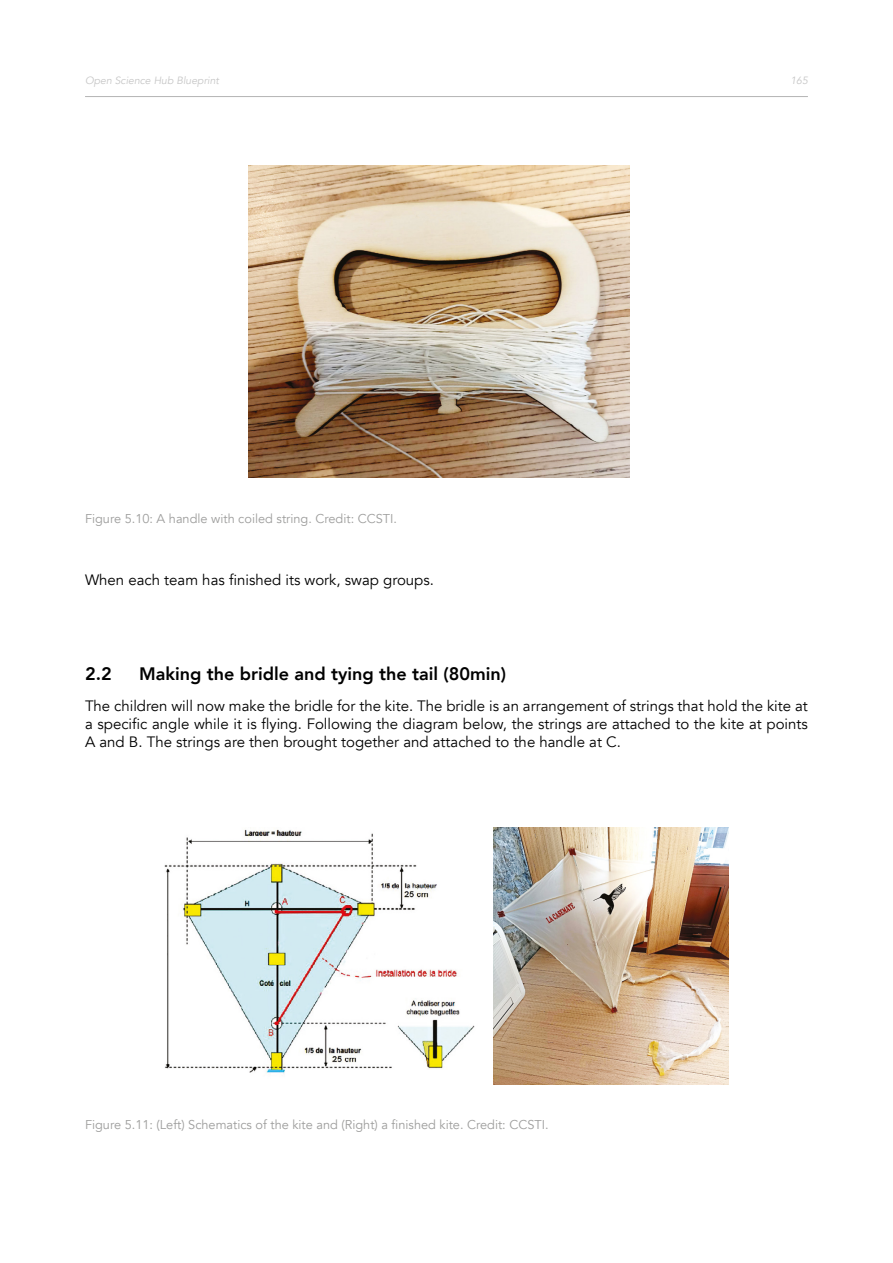
<style>
.page{position:relative;width:893px;height:1263px;background:#fff}
.page>*{position:absolute;margin:0;border:0;box-sizing:border-box;transform-origin:0 0}
.t1{font:800 18px "Avenir";color:#000}
.t2{font:15px/18px "Avenir";color:#000;text-align:justify}
.t3{font:12.75px "Avenir";color:#9d9d9c}
.t4{font:italic 10.5px "Avenir";color:#c6c6c6}
</style>
<div class="page">
<hr style="left:85px;top:96px;width:723px;height:1px;background:#000">
<img style="left:164px;top:829px;width:311px;height:245px">
<img style="left:493px;top:828px;width:235px;height:257px">
<img style="left:248px;top:166px;width:381px;height:311px">
<p class="t4" style="left:85px;top:74px;width:135px">Open Science Hub Blueprint</p>
<p class="t4" style="left:790px;top:74px;width:19px">165</p>
<p class="t3" style="left:85px;top:511px;width:313px">Figure 5.10: A handle with coiled string. Credit: CCSTI.</p>
<p class="t2" style="left:85px;top:571px;width:350px">When each team has finished its work, swap groups.</p>
<p class="t1" style="left:85px;top:660px;width:28px">2.2</p>
<p class="t1" style="left:139px;top:660px;width:369px">Making the bridle and tying the tail (80min)</p>
<p class="t2" style="left:85px;top:697px;width:724px">The children will now make the bridle for the kite. The bridle is an arrangement of strings that hold the kite at a specific angle while it is flying. Following the diagram below, the strings are attached to the kite at points A and B. The strings are then brought together and attached to the handle at C.</p>
<p class="t3" style="left:85px;top:1117px;width:465px">Figure 5.11: (Left) Schematics of the kite and (Right) a finished kite. Credit: CCSTI.</p>
</div>
